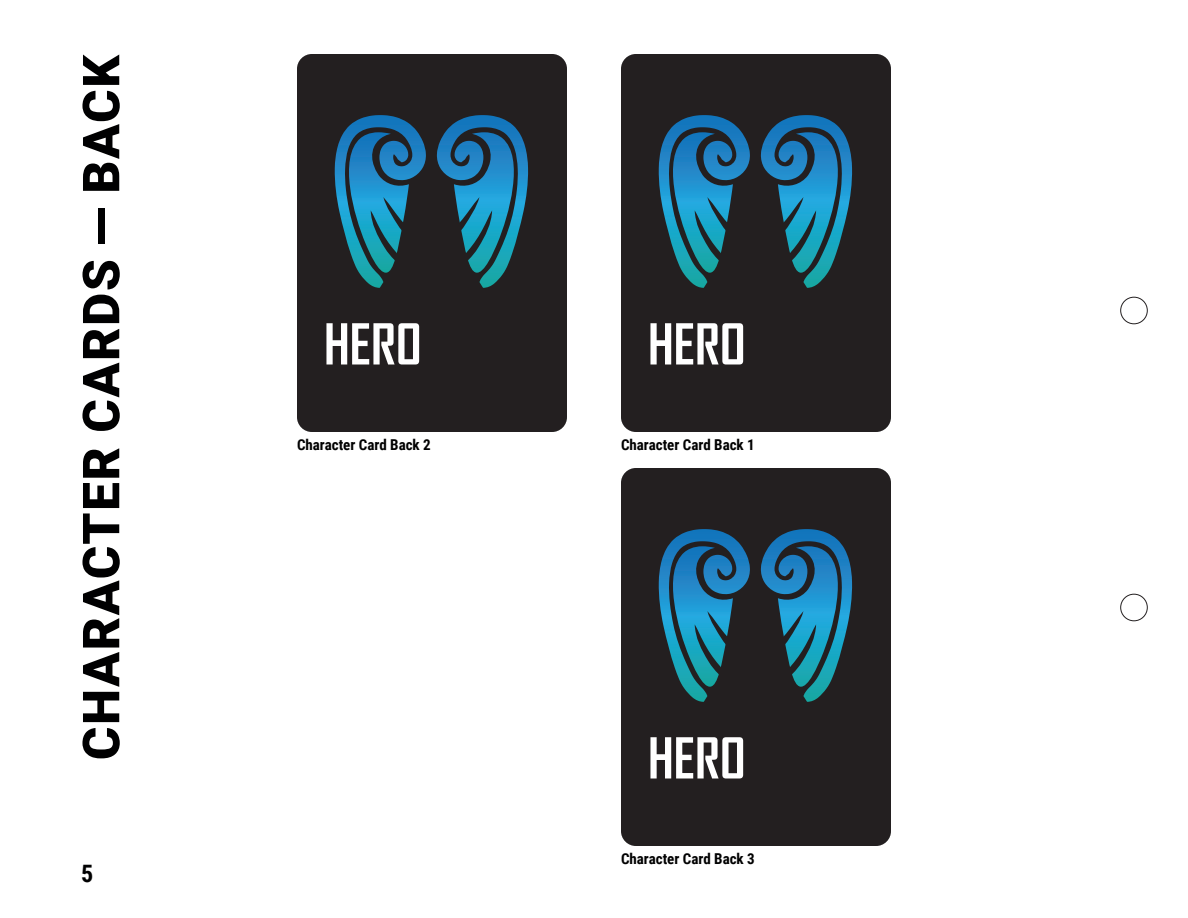
<style>
.page{position:relative;width:1188px;height:918px;background:#fff}
.page>*{position:absolute;margin:0;border:0;box-sizing:border-box;transform-origin:0 0}
.t1{font:700 54px "Agency FB";color:#fff}
.t2{font:900 51px "Roboto";letter-spacing:.035em;color:#000001}
.t3{font:700 24px "Roboto Condensed";color:#000001}
.t4{font:700 15px "Roboto Condensed";color:#000001}
</style>
<div class="page">
<div style="left:1120px;top:297px;width:28px;height:27px;border:1px solid #231f20;border-radius:50%"></div>
<div style="left:1120px;top:594px;width:28px;height:27px;border:1px solid #231f20;border-radius:50%"></div>
<div style="left:297px;top:54px;width:270px;height:378px;background:#231f20"></div>
<svg style="left:437px;top:115px;width:91px;height:173px;background:#1f5e7a"></svg>
<svg style="left:335px;top:115px;width:91px;height:173px;background:#1f5d79"></svg>
<div style="left:621px;top:468px;width:270px;height:378px;background:#231f20"></div>
<svg style="left:761px;top:529px;width:91px;height:173px;background:#1f5e7a"></svg>
<svg style="left:659px;top:529px;width:91px;height:173px;background:#1f5d79"></svg>
<div style="left:621px;top:54px;width:270px;height:378px;background:#231f20"></div>
<svg style="left:761px;top:115px;width:91px;height:173px;background:#1f5e7a"></svg>
<svg style="left:659px;top:115px;width:91px;height:173px;background:#1f5d79"></svg>
<h2 class="t2" style="left:72px;top:760px;width:707px;rotate:-90deg">CHARACTER CARDS — BACK</h2>
<h3 class="t3" style="left:81px;top:860px;width:14px">5</h3>
<h1 class="t1" style="left:324px;top:311px;width:99px">HERO</h1>
<h1 class="t1" style="left:648px;top:311px;width:99px">HERO</h1>
<p class="t4" style="left:297px;top:436px;width:135px">Character Card Back 2</p>
<p class="t4" style="left:621px;top:436px;width:135px">Character Card Back 1</p>
<h1 class="t1" style="left:648px;top:725px;width:99px">HERO</h1>
<p class="t4" style="left:621px;top:850px;width:135px">Character Card Back 3</p>
</div>
